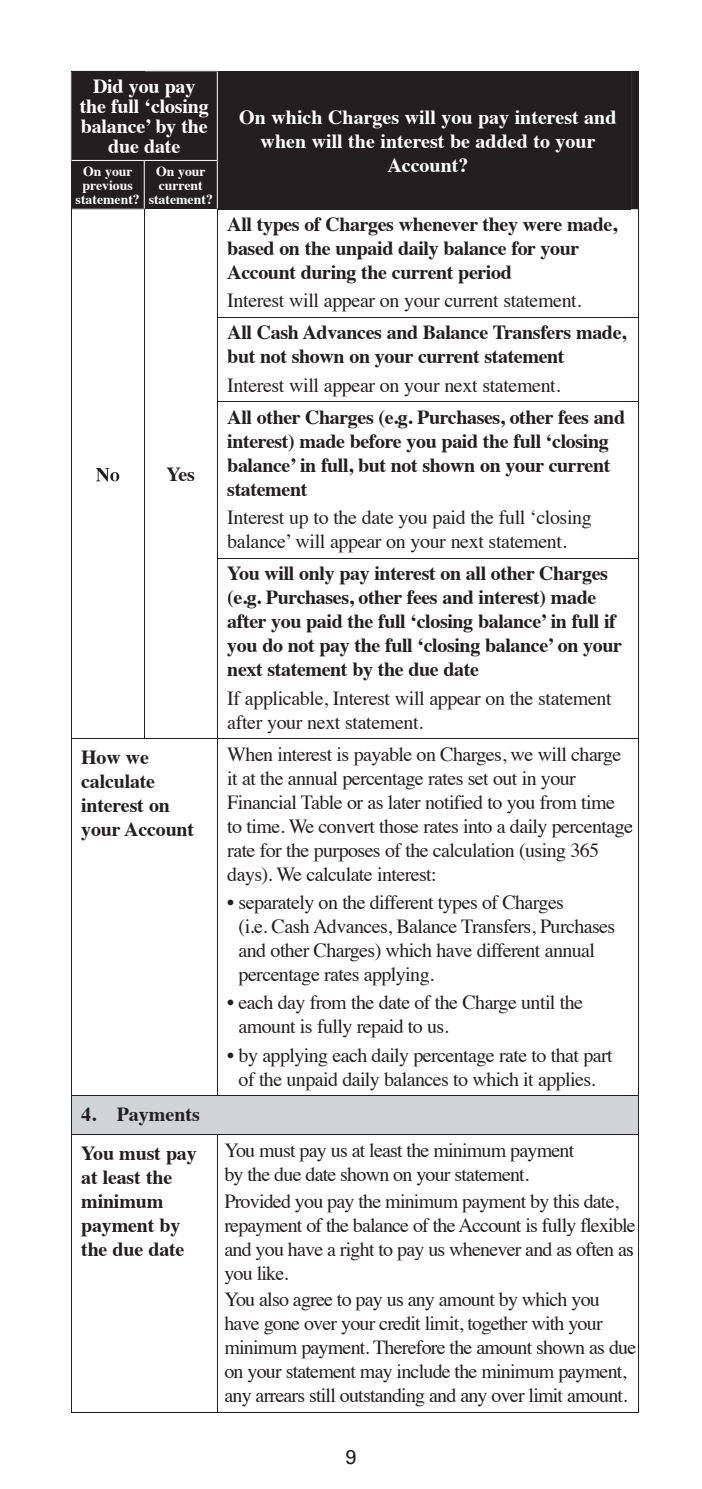
<style>
.page{position:relative;width:702px;height:1489px;background:#fff}
.page>*{position:absolute;margin:0;border:0;box-sizing:border-box;transform-origin:0 0}
.t1{font:20px/24px "Times";letter-spacing:-.03em;color:#231f20}
.t2{font:700 20px/24px "Times";letter-spacing:-.02em;color:#231f20}
.t3{font:700 20px/20px "Times";color:#fff;text-align:center}
.t4{font:20px "Univers LT Std";color:#231f20}
.t5{font:700 13.75px/13.8px "Times";color:#fff;text-align:center}
</style>
<div class="page">
<div style="left:72px;top:72px;width:559px;height:136px;background:#231f20"></div>
<div style="left:71px;top:1095px;width:567px;height:39px;background:#d1d3d4"></div>
<div style="left:71px;top:71px;width:146px;height:89px;background:#231f20"></div>
<hr style="left:217px;top:71px;width:421px;height:1px;background:#231f20">
<hr style="left:638px;top:71px;width:1px;height:89px;background:#231f20">
<hr style="left:71px;top:160px;width:1px;height:48px;background:#231f20">
<hr style="left:638px;top:160px;width:1px;height:48px;background:#231f20">
<svg style="left:71px;top:208px;width:73px;height:1px"></svg>
<hr style="left:71px;top:209px;width:1px;height:108px;background:#231f20">
<hr style="left:144px;top:208px;width:73px;height:1px;background:#231f20">
<hr style="left:144px;top:209px;width:1px;height:108px;background:#231f20">
<svg style="left:631px;top:72px;width:7px;height:136px"></svg>
<hr style="left:217px;top:209px;width:414px;height:1px;background:#231f20">
<hr style="left:217px;top:208px;width:421px;height:1px;background:#231f20">
<hr style="left:217px;top:209px;width:1px;height:108px;background:#231f20">
<hr style="left:638px;top:209px;width:1px;height:108px;background:#231f20">
<hr style="left:71px;top:317px;width:1px;height:84px;background:#231f20">
<hr style="left:144px;top:317px;width:1px;height:84px;background:#231f20">
<hr style="left:217px;top:317px;width:421px;height:1px;background:#231f20">
<hr style="left:217px;top:317px;width:1px;height:84px;background:#231f20">
<hr style="left:638px;top:317px;width:1px;height:84px;background:#231f20">
<hr style="left:71px;top:401px;width:1px;height:157px;background:#231f20">
<hr style="left:144px;top:401px;width:1px;height:157px;background:#231f20">
<hr style="left:217px;top:401px;width:421px;height:1px;background:#231f20">
<hr style="left:217px;top:402px;width:1px;height:155px;background:#231f20">
<hr style="left:638px;top:402px;width:1px;height:155px;background:#231f20">
<hr style="left:71px;top:558px;width:1px;height:180px;background:#231f20">
<hr style="left:144px;top:558px;width:1px;height:180px;background:#231f20">
<hr style="left:217px;top:557px;width:421px;height:1px;background:#231f20">
<hr style="left:217px;top:558px;width:1px;height:180px;background:#231f20">
<hr style="left:638px;top:558px;width:1px;height:180px;background:#231f20">
<hr style="left:71px;top:738px;width:73px;height:1px;background:#231f20">
<hr style="left:71px;top:738px;width:1px;height:357px;background:#231f20">
<hr style="left:144px;top:738px;width:73px;height:1px;background:#231f20">
<hr style="left:217px;top:738px;width:421px;height:1px;background:#231f20">
<hr style="left:217px;top:738px;width:1px;height:357px;background:#231f20">
<hr style="left:638px;top:738px;width:1px;height:357px;background:#231f20">
<hr style="left:71px;top:1134px;width:1px;height:277px;background:#231f20">
<hr style="left:217px;top:1134px;width:1px;height:277px;background:#231f20">
<hr style="left:638px;top:1134px;width:1px;height:277px;background:#231f20">
<hr style="left:71px;top:1411px;width:146px;height:1px;background:#231f20">
<hr style="left:217px;top:1411px;width:421px;height:1px;background:#231f20">
<hr style="left:71px;top:1095px;width:73px;height:1px;background:#231f20">
<hr style="left:71px;top:1095px;width:1px;height:39px;background:#231f20">
<hr style="left:144px;top:1095px;width:73px;height:1px;background:#231f20">
<hr style="left:217px;top:1095px;width:421px;height:1px;background:#231f20">
<hr style="left:638px;top:1095px;width:1px;height:39px;background:#231f20">
<hr style="left:71px;top:1134px;width:73px;height:1px;background:#231f20">
<hr style="left:144px;top:1134px;width:73px;height:1px;background:#231f20">
<hr style="left:217px;top:1134px;width:421px;height:1px;background:#231f20">
<hr style="left:217px;top:71px;width:1px;height:89px;background:#fff">
<hr style="left:71px;top:160px;width:146px;height:1px;background:#fff">
<hr style="left:144px;top:161px;width:1px;height:47px;background:#fff">
<hr style="left:217px;top:161px;width:1px;height:47px;background:#fff">
<svg style="left:96px;top:468px;width:23px;height:13px"></svg>
<p class="t3" style="left:80px;top:78px;width:130px">Did you pay the full ‘closing balance’ by the due date</p>
<p class="t5" style="left:83px;top:166px;width:51px">On your</p>
<p class="t5" style="left:76px;top:179px;width:66px">previous statement?</p>
<p class="t5" style="left:149px;top:166px;width:66px">On your current statement?</p>
<p class="t2" style="left:166px;top:464px;width:30px">Yes</p>
<p class="t3" style="left:239px;top:106px;width:379px;line-height:24px">On which Charges will you pay interest and when will the interest be added to your</p>
<p class="t3" style="left:387px;top:156px;width:83px">Account?</p>
<p class="t2" style="left:227px;top:214px;width:391px">All types of Charges whenever they were made, based on the unpaid daily balance for your<br>Account during the current period</p>
<p class="t1" style="left:227px;top:290px;width:355px">Interest will appear on your current statement.</p>
<p class="t2" style="left:227px;top:322px;width:400px">All Cash Advances and Balance Transfers made, but not shown on your current statement</p>
<p class="t1" style="left:227px;top:374px;width:334px">Interest will appear on your next statement.</p>
<p class="t2" style="left:227px;top:407px;width:399px">All other Charges (e.g. Purchases, other fees and interest) made before you paid the full ‘closing balance’ in full, but not shown on your current statement</p>
<p class="t1" style="left:227px;top:507px;width:366px">Interest up to the date you paid the full ‘closing balance’ will appear on your next statement.</p>
<p class="t2" style="left:227px;top:563px;width:396px">You will only pay interest on all other Charges (e.g. Purchases, other fees and interest) made after you paid the full ‘closing balance’ in full if you do not pay the full ‘closing balance’ on your next statement by the due date</p>
<p class="t1" style="left:227px;top:687px;width:386px">If applicable, Interest will appear on the statement after your next statement.</p>
<p class="t2" style="left:81px;top:746px;width:114px">How we calculate interest on your Account</p>
<p class="t1" style="left:227px;top:743px;width:407px">When interest is payable on Charges, we will charge it at the annual percentage rates set out in your Financial Table or as later notified to you from time to time. We convert those rates into a daily percentage rate for the purposes of the calculation (using 365 days). We calculate interest:</p>
<p class="t1" style="left:238px;top:891px;width:378px;text-indent:-11px">• separately on the different types of Charges<br>(i.e. Cash Advances, Balance Transfers, Purchases and other Charges) which have different annual percentage rates applying.</p>
<p class="t1" style="left:238px;top:992px;width:346px;text-indent:-11px">• each day from the date of the Charge until the amount is fully repaid to us.</p>
<p class="t1" style="left:227px;top:1044px;width:387px;text-align:center">• by applying each daily percentage rate to that part of the unpaid daily balances to which it applies.</p>
<p class="t2" style="left:81px;top:1095px;width:120px;line-height:39px">4. Payments<br>You must pay</p>
<p class="t2" style="left:81px;top:1166px;width:105px">at least the minimum payment by the due date</p>
<p class="t1" style="left:224px;top:1139px;width:351px">You must pay us at least the minimum payment by the due date shown on your statement.</p>
<p class="t1" style="left:224px;top:1190px;width:413px">Provided you pay the minimum payment by this date, repayment of the balance of the Account is fully flexible and you have a right to pay us whenever and as often as you like.</p>
<p class="t1" style="left:224px;top:1289px;width:413px">You also agree to pay us any amount by which you have gone over your credit limit, together with your minimum payment. Therefore the amount shown as due on your statement may include the minimum payment, any arrears still outstanding and any over limit amount.</p>
<p class="t4" style="left:345px;top:1447px;width:13px">9</p>
</div>
